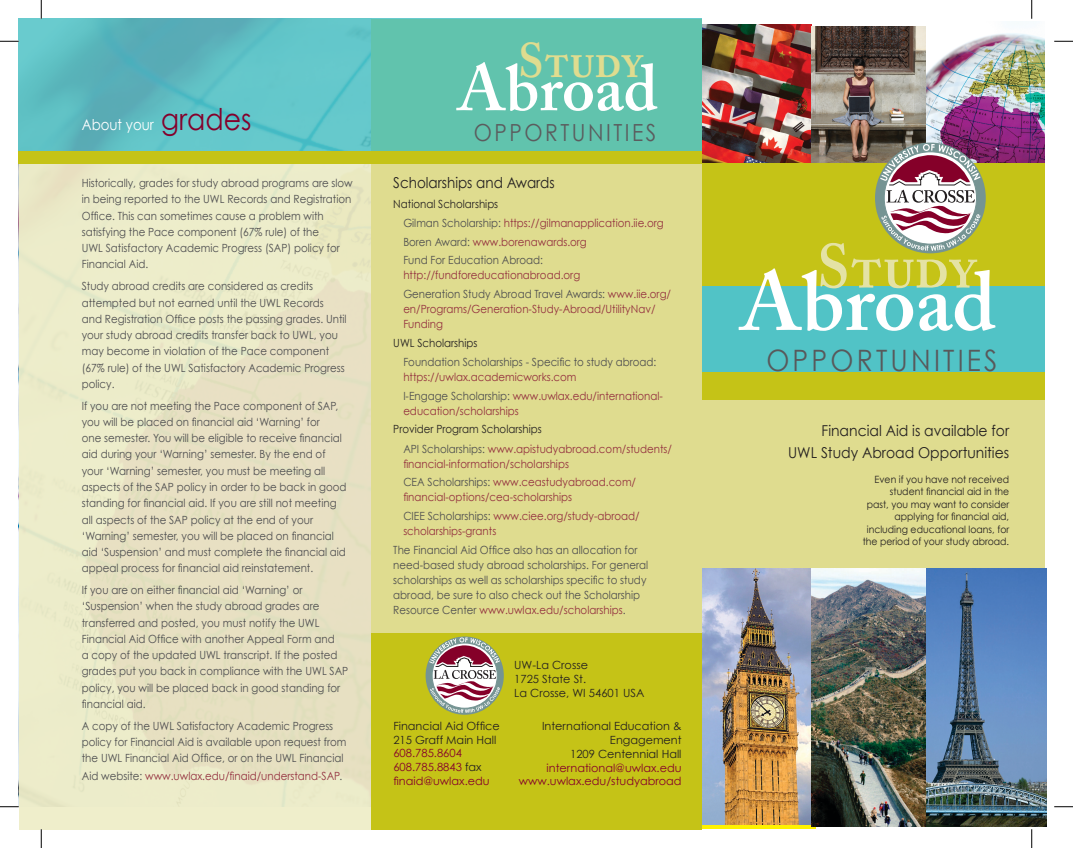
<style>
.page{position:relative;width:1073px;height:848px;background:#fff}
.page>*{position:absolute;margin:0;border:0;box-sizing:border-box;transform-origin:0 0}
.t1{font:600 82.88px "Adobe Caslon Pro";color:#fff}
.t2{font:600 64.88px "Adobe Caslon Pro";color:#fff}
.t3{font:600 61.62px "Adobe Caslon Pro";color:#e4e2a4;scale:.94 1}
.t4{font:600 48.25px "Adobe Caslon Pro";letter-spacing:-.005em;color:#dfdc8f;scale:.94 1}
.t5{font:29.5px "Century Gothic";letter-spacing:.12em;color:#58595b;scale:.9 1}
.t6{font:23.5px "Century Gothic";letter-spacing:.12em;color:#5b5c5e;scale:.89 1}
.t7{font:15px/21.2px "Century Gothic";color:#231f20;text-align:right;scale:.93 1}
.t8{font:15px "Century Gothic";color:#231f20;scale:.9 1}
.t9{font:15px "Century Gothic";color:#fff;scale:.89 1}
.t10{font:11.25px/16.2px "Century Gothic";color:#4d4d4f;scale:.91 1}
.t11{font:11.25px/15px "Century Gothic";color:#932f3e;scale:.91 1}
.t12{font:11.25px/13.8px "Century Gothic";color:#231f20}
.t13{font:11.25px "Century Gothic";color:#85002b}
.t14{font:11.25px "Century Gothic";color:#231f20;scale:.91 1}
.t15{font:10px/12.5px "Century Gothic";color:#231f20;text-align:right;scale:.93 1}
.s1{font-size:30px;color:#85002b}
.s2{color:#4d4d4f}
.s3{color:#932f3e}
.s4{color:#231f20}
</style>
<div class="page">
<div style="left:702px;top:41px;width:342px;height:765px;background:#dfdc8f"></div>
<div style="left:19px;top:161px;width:353px;height:668px;background:#eeedc8"></div>
<div style="left:371px;top:19px;width:331px;height:810px;background:#c5c317"></div>
<img style="left:702px;top:568px;width:109px;height:256px">
<img style="left:811px;top:568px;width:115px;height:258px">
<img style="left:926px;top:568px;width:120px;height:258px">
<div style="left:702px;top:162px;width:342px;height:86px;background:#c5c317"></div>
<div style="left:371px;top:162px;width:331px;height:471px;background:#dfdc8f"></div>
<div style="left:702px;top:248px;width:342px;height:152px;background:#c5c317"></div>
<svg style="left:19px;top:19px;width:683px;height:132px;background:#5fc0b8"></svg>
<img style="left:702px;top:24px;width:109px;height:138px">
<img style="left:811px;top:26px;width:115px;height:118px">
<img style="left:926px;top:33px;width:118px;height:129px">
<div style="left:19px;top:151px;width:683px;height:12px;background:#c5c317"></div>
<div style="left:702px;top:286px;width:342px;height:86px;background:#51c3c6"></div>
<svg style="left:791px;top:144px;width:189px;height:107px"></svg>
<svg style="left:425px;top:636px;width:79px;height:78px"></svg>
<svg style="left:429px;top:637px;width:71px;height:76px;background:#b7a190"></svg>
<svg style="left:0;top:40px;width:19px;height:2px"></svg>
<svg style="left:1054px;top:40px;width:18px;height:2px"></svg>
<svg style="left:0;top:805px;width:19px;height:2px"></svg>
<svg style="left:1054px;top:806px;width:18px;height:1px"></svg>
<svg style="left:40px;top:0;width:2px;height:19px"></svg>
<svg style="left:40px;top:829px;width:2px;height:19px"></svg>
<svg style="left:1031px;top:0;width:1px;height:19px"></svg>
<svg style="left:1031px;top:829px;width:1px;height:19px"></svg>
<p class="t9" style="left:82px;top:115px;width:192px">About your <span class="s1">grades</span></p>
<p class="t10" style="left:82px;top:175px;width:299px">Historically, grades for study abroad programs are slow in being reported to the UWL Records and Registration Office. This can sometimes cause a problem with satisfying the Pace component (67% rule) of the<br>UWL Satisfactory Academic Progress (SAP) policy for Financial Aid.</p>
<p class="t10" style="left:82px;top:278px;width:292px">Study abroad credits are considered as credits attempted but not earned until the UWL Records and Registration Office posts the passing grades. Until your study abroad credits transfer back to UWL, you may become in violation of the Pace component (67% rule) of the UWL Satisfactory Academic Progress policy.</p>
<p class="t10" style="left:82px;top:397px;width:292px">If you are not meeting the Pace component of SAP, you will be placed on financial aid ‘Warning’ for<br>one semester. You will be eligible to receive financial aid during your ‘Warning’ semester. By the end of your ‘Warning’ semester, you must be meeting all aspects of the SAP policy in order to be back in good standing for financial aid. If you are still not meeting all aspects of the SAP policy at the end of your ‘Warning’ semester, you will be placed on financial aid ‘Suspension’ and must complete the financial aid appeal process for financial aid reinstatement.</p>
<p class="t10" style="left:82px;top:581px;width:294px">If you are on either financial aid ‘Warning’ or ‘Suspension’ when the study abroad grades are transferred and posted, you must notify the UWL Financial Aid Office with another Appeal Form and<br>a copy of the updated UWL transcript. If the posted grades put you back in compliance with the UWL SAP policy, you will be placed back in good standing for financial aid.</p>
<p class="t10" style="left:82px;top:717px;width:292px">A copy of the UWL Satisfactory Academic Progress policy for Financial Aid is available upon request from the UWL Financial Aid Office, or on the UWL Financial</p>
<p class="t11" style="left:82px;top:768px;width:288px"><span class="s2">Aid website:</span> www.uwlax.edu/finaid/understand-SAP<span class="s2">.</span></p>
<p class="t4" style="left:518px;top:32px;width:134px">Study</p>
<p class="t2" style="left:457px;top:50px;width:202px">Abroad</p>
<p class="t6" style="left:474px;top:118px;width:206px">OPPORTUNITIES</p>
<p class="t8" style="left:393px;top:173px;width:181px">Scholarships and Awards</p>
<p class="t14" style="left:393px;top:197px;width:117px">National Scholarships</p>
<p class="t11" style="left:403px;top:215px;width:288px"><span class="s2">Gilman Scholarship:</span> https://gilmanapplication.iie.org</p>
<p class="t11" style="left:403px;top:234px;width:203px"><span class="s2">Boren Award:</span> www.borenawards.org</p>
<p class="t11" style="left:403px;top:252px;width:196px"><span class="s2">Fund For Education Abroad: </span>http://fundforeducationabroad.org</p>
<p class="t11" style="left:403px;top:286px;width:296px"><span class="s2">Generation Study Abroad Travel Awards:</span> www.iie.org/ en/Programs/Generation-Study-Abroad/UtilityNav/<br>Funding</p>
<p class="t14" style="left:393px;top:335px;width:94px">UWL Scholarships</p>
<p class="t10" style="left:403px;top:354px;width:279px;line-height:15px">Foundation Scholarships - Specific to study abroad: <span class="s3">https://uwlax.academicworks.com</span></p>
<p class="t11" style="left:403px;top:388px;width:287px"><span class="s2">I-Engage Scholarship:</span> www.uwlax.edu/international&shy;education/scholarships</p>
<p class="t14" style="left:393px;top:422px;width:164px">Provider Program Scholarships</p>
<p class="t11" style="left:403px;top:441px;width:297px"><span class="s2">API Scholarships:</span> www.apistudyabroad.com/students/ financial-information/scholarships</p>
<p class="t11" style="left:403px;top:474px;width:257px"><span class="s2">CEA Scholarships:</span> www.ceastudyabroad.com/ financial-options/cea-scholarships</p>
<p class="t11" style="left:403px;top:508px;width:261px"><span class="s2">CIEE Scholarships:</span> www.ciee.org/study-abroad/ scholarships-grants</p>
<p class="t10" style="left:393px;top:542px;width:281px;line-height:15px">The Financial Aid Office also has an allocation for need-based study abroad scholarships. For general scholarships as well as scholarships specific to study abroad, be sure to also check out the Scholarship Resource Center <span class="s3">www.uwlax.edu/scholarships</span>.</p>
<p class="t12" style="left:393px;top:718px;width:108px">Financial Aid Office<br>215 Graff Main Hall</p>
<p class="t13" style="left:393px;top:746px;width:70px">608.785.8604</p>
<p class="t13" style="left:393px;top:760px;width:90px">608.785.8843 <span class="s4">fax</span></p>
<p class="t13" style="left:393px;top:774px;width:98px">finaid@uwlax.edu</p>
<p class="t12" style="left:514px;top:658px;width:75px">UW-La Crosse</p>
<p class="t12" style="left:514px;top:672px;width:73px">1725 State St.</p>
<p class="t12" style="left:514px;top:685px;width:132px">La Crosse, WI 54601 USA</p>
<p class="t12" style="left:542px;top:719px;width:141px;text-align:right">International Education &amp;<br>Engagement</p>
<p class="t12" style="left:570px;top:746px;width:113px">1209 Centennial Hall</p>
<p class="t13" style="left:546px;top:760px;width:136px">international@uwlax.edu</p>
<p class="t13" style="left:518px;top:774px;width:164px">www.uwlax.edu/studyabroad</p>
<p class="t3" style="left:817px;top:230px;width:171px">Study</p>
<p class="t1" style="left:740px;top:253px;width:257px">Abroad</p>
<p class="t5" style="left:766px;top:342px;width:258px">OPPORTUNITIES</p>
<p class="t7" style="left:788px;top:420px;width:239px">Financial Aid is available for<br>UWL Study Abroad Opportunities</p>
<p class="t15" style="left:862px;top:472px;width:159px">Even if you have not received student financial aid in the<br>past, you may want to consider applying for financial aid, including educational loans, for the period of your study abroad.</p>
</div>
